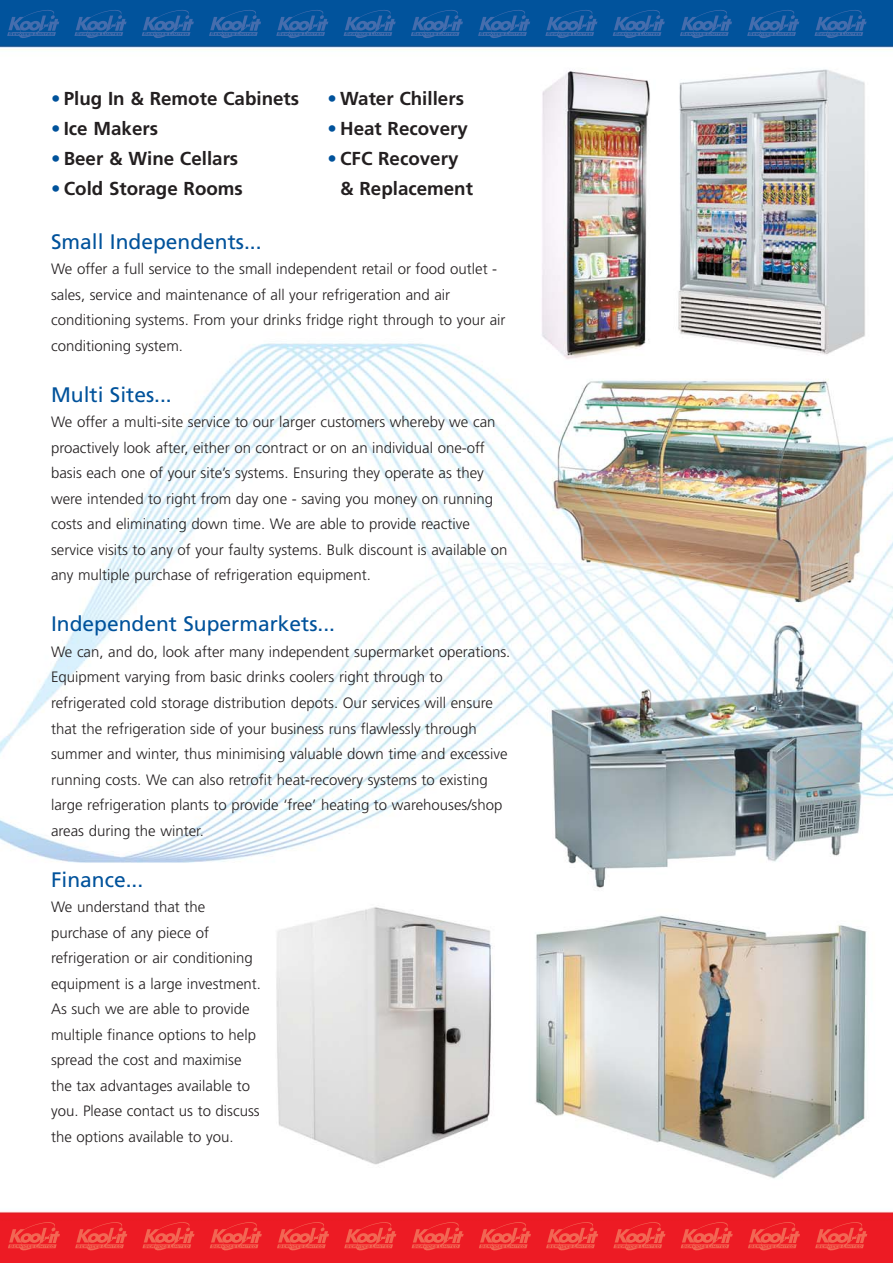
<style>
.page{position:relative;width:893px;height:1263px;background:#fff}
.page>*{position:absolute;margin:0;border:0;box-sizing:border-box;transform-origin:0 0}
.t1{font:21px "Frutiger";color:#00529b}
.t2{font:700 18.75px "Frutiger";color:#231f20}
.t3{font:300 15px/25.5px "Frutiger";color:#231f20}
.s1{color:#00529b}
</style>
<div class="page">
<img style="left:0;top:0;width:893px;height:1263px">
<svg style="left:8px;top:1221px;width:52px;height:30px"></svg>
<svg style="left:75px;top:1221px;width:52px;height:30px"></svg>
<svg style="left:142px;top:1221px;width:53px;height:30px"></svg>
<svg style="left:210px;top:1221px;width:52px;height:30px"></svg>
<svg style="left:277px;top:1221px;width:52px;height:30px"></svg>
<svg style="left:344px;top:1221px;width:52px;height:30px"></svg>
<svg style="left:411px;top:1221px;width:53px;height:30px"></svg>
<svg style="left:479px;top:1221px;width:52px;height:30px"></svg>
<svg style="left:546px;top:1221px;width:52px;height:30px"></svg>
<svg style="left:613px;top:1221px;width:52px;height:30px"></svg>
<svg style="left:681px;top:1221px;width:52px;height:30px"></svg>
<svg style="left:748px;top:1221px;width:52px;height:30px"></svg>
<svg style="left:815px;top:1221px;width:52px;height:30px"></svg>
<svg style="left:7px;top:9px;width:52px;height:30px"></svg>
<svg style="left:74px;top:9px;width:53px;height:30px"></svg>
<svg style="left:142px;top:9px;width:52px;height:30px"></svg>
<svg style="left:209px;top:9px;width:52px;height:30px"></svg>
<svg style="left:276px;top:9px;width:52px;height:30px"></svg>
<svg style="left:344px;top:9px;width:52px;height:30px"></svg>
<svg style="left:411px;top:9px;width:52px;height:30px"></svg>
<svg style="left:478px;top:9px;width:52px;height:30px"></svg>
<svg style="left:545px;top:9px;width:53px;height:30px"></svg>
<svg style="left:613px;top:9px;width:52px;height:30px"></svg>
<svg style="left:680px;top:9px;width:52px;height:30px"></svg>
<svg style="left:747px;top:9px;width:52px;height:30px"></svg>
<svg style="left:814px;top:9px;width:53px;height:30px"></svg>
<p class="t2" style="left:51px;top:91px;width:250px"><span class="s1">•</span> Plug In &amp; Remote Cabinets</p>
<p class="t2" style="left:327px;top:91px;width:138px"><span class="s1">•</span> Water Chillers</p>
<p class="t2" style="left:51px;top:121px;width:109px"><span class="s1">•</span> Ice Makers</p>
<p class="t2" style="left:327px;top:121px;width:142px"><span class="s1">•</span> Heat Recovery</p>
<p class="t2" style="left:51px;top:151px;width:189px"><span class="s1">•</span> Beer &amp; Wine Cellars</p>
<p class="t2" style="left:327px;top:151px;width:132px"><span class="s1">•</span> CFC Recovery</p>
<p class="t2" style="left:51px;top:181px;width:193px"><span class="s1">•</span> Cold Storage Rooms</p>
<p class="t2" style="left:340px;top:181px;width:134px">&amp; Replacement</p>
<h1 class="t1" style="left:51px;top:233px;width:212px">Small Independents...</h1>
<p class="t3" style="left:51px;top:258px;width:456px">We offer a full service to the small independent retail or food outlet - sales, service and maintenance of all your refrigeration and air conditioning systems. From your drinks fridge right through to your air conditioning system.</p>
<h1 class="t1" style="left:51px;top:386px;width:122px">Multi Sites...</h1>
<p class="t3" style="left:51px;top:411px;width:458px">We offer a multi-site service to our larger customers whereby we can proactively look after, either on contract or on an individual one-off basis each one of your site’s systems. Ensuring they operate as they were intended to right from day one - saving you money on running costs and eliminating down time. We are able to provide reactive service visits to any of your faulty systems. Bulk discount is available on any multiple purchase of refrigeration equipment.</p>
<h1 class="t1" style="left:51px;top:616px;width:286px">Independent Supermarkets...</h1>
<p class="t3" style="left:51px;top:640px;width:461px">We can, and do, look after many independent supermarket operations.<br>Equipment varying from basic drinks coolers right through to refrigerated cold storage distribution depots. Our services will ensure that the refrigeration side of your business runs flawlessly through summer and winter, thus minimising valuable down time and excessive running costs. We can also retrofit heat-recovery systems to existing large refrigeration plants to provide ‘free’ heating to warehouses/shop areas during the winter.</p>
<h1 class="t1" style="left:51px;top:871px;width:94px">Finance...</h1>
<p class="t3" style="left:51px;top:895px;width:211px">We understand that the purchase of any piece of refrigeration or air conditioning equipment is a large investment.<br>As such we are able to provide multiple finance options to help spread the cost and maximise the tax advantages available to you. Please contact us to discuss the options available to you.</p>
</div>
